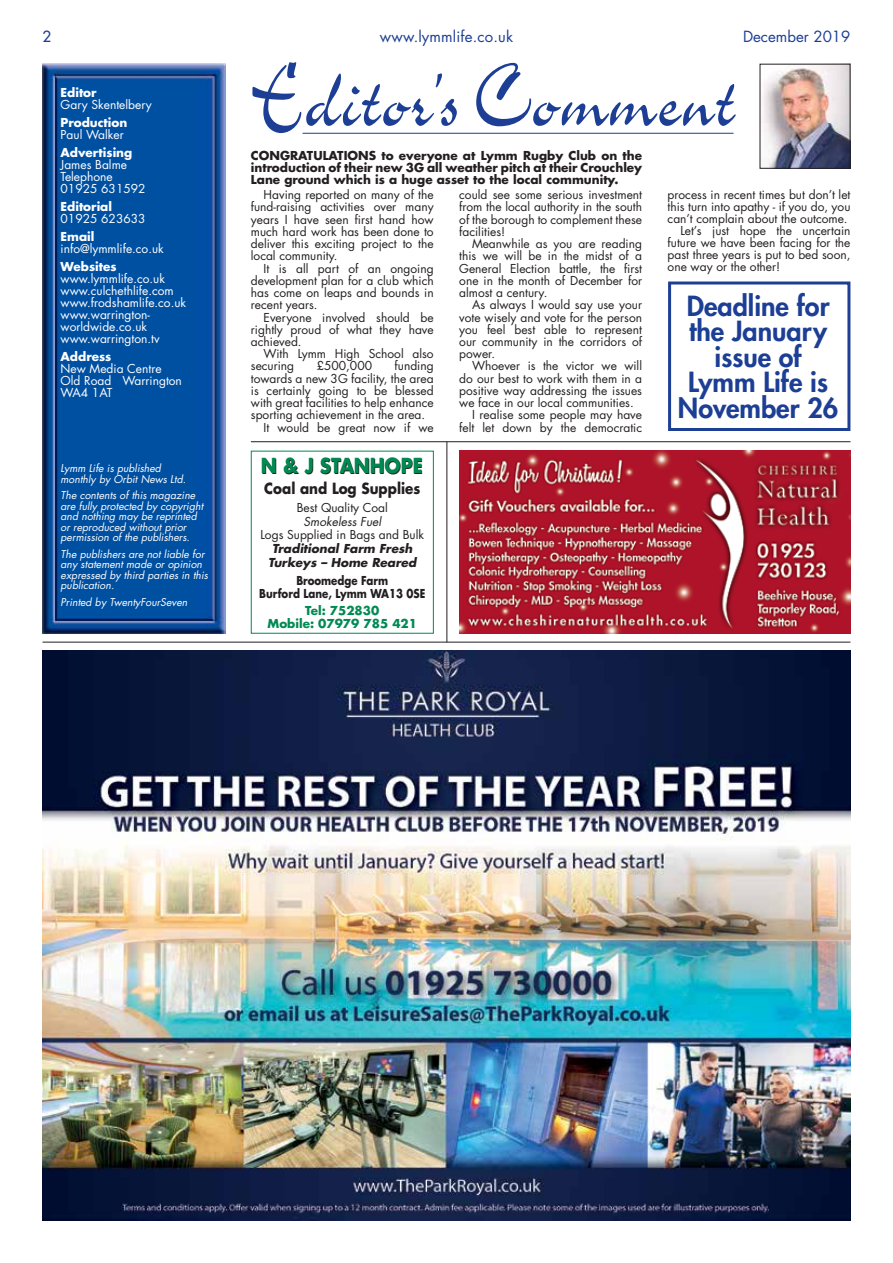
<style>
.page{position:relative;width:893px;height:1263px;background:#fff}
.page>*{position:absolute;margin:0;border:0;box-sizing:border-box;transform-origin:0 0}
.t1{font:102px "Charme Std";color:#1c3e94;scale:.73 1}
.t2{font:800 27px/25.5px "Futura Std";color:#1c3e94;text-align:center}
.t3{font:700 20.25px "Futura Std";color:#008a52;scale:.9 1}
.t4{font:15px "Futura Std";letter-spacing:.01em;color:#1c3e94}
.t5{font:700 15px "Futura Std";color:#231f20;scale:.9 1}
.t6{font:500 15px "Futura Std";color:#1c3e94}
.t7{font:12px/12.3px "Futura Std";color:#231f20;text-align:justify}
.t8{font:12px "Futura Std";color:#fff}
.t9{font:700 12px/12px "Futura Std";color:#231f20;text-align:justify}
.t10{font:700 12px "Futura Std";color:#fff}
.t11{font:700 12px/13.5px "Futura Std";color:#231f20;text-align:center;scale:.85 1}
.t12{font:12px "Courier New";color:#000}
.t13{font:700 12px/13.5px "Futura Std";color:#008a52;text-align:center}
.t14{font:italic 10.5px/10.5px "Futura Std";color:#fff}
.s1{font-style:italic}
.s2{font-weight:700;font-style:italic}
</style>
<div class="page">
<img style="left:43px;top:64px;width:182px;height:570px">
<hr style="left:303px;top:133px;width:430px;height:1px;background:#1c3e94">
<hr style="left:251px;top:441px;width:599px;height:1px;background:#231f20">
<hr style="left:447px;top:441px;width:1px;height:201px;background:#231f20">
<img style="left:762px;top:66px;width:86px;height:101px">
<div style="left:760px;top:64px;width:90px;height:105px;border:1px solid #231f20"></div>
<div style="left:668px;top:281px;width:182px;height:150px;border:3px solid #1c3e94"></div>
<hr style="left:43px;top:642px;width:807px;height:1px;background:#231f20">
<svg style="left:251px;top:451px;width:183px;height:183px"></svg>
<img style="left:43px;top:650px;width:807px;height:570px">
<img style="left:459px;top:451px;width:391px;height:183px">
<p class="t6" style="left:43px;top:27px;width:10px">2</p>
<p class="t4" style="left:380px;top:27px;width:135px">www.lymmlife.co.uk</p>
<p class="t4" style="left:743px;top:27px;width:109px">December 2019</p>
<p class="t10" style="left:61px;top:85px;width:38px">Editor</p>
<p class="t8" style="left:61px;top:97px;width:93px">Gary Skentelbery</p>
<p class="t10" style="left:61px;top:115px;width:68px">Production</p>
<p class="t8" style="left:61px;top:127px;width:65px">Paul Walker</p>
<p class="t10" style="left:61px;top:145px;width:73px">Advertising</p>
<p class="t8" style="left:61px;top:157px;width:68px">James Balme</p>
<p class="t8" style="left:61px;top:169px;width:54px">Telephone</p>
<p class="t8" style="left:61px;top:181px;width:87px">01925 631592</p>
<p class="t10" style="left:61px;top:199px;width:53px">Editorial</p>
<p class="t8" style="left:61px;top:211px;width:87px">01925 623633</p>
<p class="t10" style="left:61px;top:229px;width:35px">Email</p>
<p class="t8" style="left:61px;top:241px;width:105px">info@lymmlife.co.uk</p>
<p class="t10" style="left:61px;top:259px;width:58px">Websites</p>
<p class="t8" style="left:61px;top:271px;width:106px">www.lymmlife.co.uk</p>
<p class="t8" style="left:61px;top:283px;width:115px">www.culchethlife.com</p>
<p class="t8" style="left:61px;top:295px;width:127px">www.frodshamlife.co.uk</p>
<p class="t8" style="left:61px;top:307px;width:91px">www.warrington-</p>
<p class="t8" style="left:61px;top:319px;width:88px">worldwide.co.uk</p>
<p class="t8" style="left:61px;top:331px;width:100px">www.warrington.tv</p>
<p class="t10" style="left:61px;top:349px;width:52px">Address</p>
<p class="t8" style="left:61px;top:361px;width:103px">New Media Centre</p>
<p class="t8" style="left:61px;top:373px;width:123px">Old Road Warrington</p>
<p class="t8" style="left:61px;top:385px;width:53px">WA4 1AT</p>
<p class="t14" style="left:61px;top:463px;width:102px">Lymm Life is published</p>
<p class="t14" style="left:61px;top:474px;width:127px">monthly by Orbit News Ltd.</p>
<p class="t14" style="left:61px;top:490px;width:144px">The contents of this magazine are fully protected by copyright and nothing may be reprinted or reproduced without prior permission of the publishers.</p>
<p class="t14" style="left:61px;top:549px;width:149px">The publishers are not liable for any statement made or opinion expressed by third parties in this publication.</p>
<p class="t14" style="left:61px;top:597px;width:128px">Printed by TwentyFourSeven</p>
<p class="t1" style="left:251px;top:49px;width:666px">Editor’s Comment</p>
<p class="t9" style="left:251px;top:149px;width:393px">CONGRATULATIONS to everyone at Lymm Rugby Club on the introduction of their new 3G all weather pitch at their Crouchley Lane ground which is a huge asset to the local community.</p>
<p class="t7" style="left:251px;top:189px;width:184px;text-indent:13px">Having reported on many of the fund-raising activities over many years I have seen first hand how much hard work has been done to deliver this exciting project to the local community.</p>
<p class="t7" style="left:251px;top:262px;width:184px;text-indent:13px">It is all part of an ongoing development plan for a club which has come on leaps and bounds in recent years.</p>
<p class="t7" style="left:251px;top:311px;width:184px;text-indent:13px">Everyone involved should be rightly proud of what they have achieved.</p>
<p class="t7" style="left:251px;top:348px;width:184px;text-indent:13px">With Lymm High School also securing</p>
<p class="t7" style="left:459px;top:189px;width:184px">could see some serious investment from the local authority in the south of the borough to complement these facilities!</p>
<p class="t7" style="left:459px;top:238px;width:184px;text-indent:13px">Meanwhile as you are reading this we will be in the midst of a General Election battle, the first one in the month of December for almost a century.</p>
<p class="t7" style="left:459px;top:299px;width:184px;text-indent:13px">As always I would say use your vote wisely and vote for the person you feel best able to represent our community in the corridors of power.</p>
<p class="t7" style="left:459px;top:360px;width:184px;text-indent:13px">Whoever is the victor we will do our best to work with them in a positive way addressing the issues we face in our local communities.</p>
<p class="t7" style="left:459px;top:409px;width:184px;text-align:right">I realise some people may have felt let down by the democratic</p>
<p class="t7" style="left:251px;top:360px;width:184px;text-indent:144px">funding towards a new 3G facility, the area is certainly going to be blessed with great facilities to help enhance sporting achievement in the area.</p>
<p class="t7" style="left:264px;top:421px;width:172px">It would be great now if we</p>
<p class="t7" style="left:317px;top:360px;width:57px">£500,000</p>
<p class="t12" style="left:255px;top:408px;width:318px">N &amp; J Stanhope Ad 01/10/2019 14:18 Page 1</p>
<p class="t3" style="left:261px;top:452px;width:181px">N &amp; J STANHOPE</p>
<p class="t5" style="left:264px;top:479px;width:175px">Coal and Log Supplies</p>
<p class="t7" style="left:260px;top:501px;width:165px;line-height:13.8px;text-align:center">Best Quality Coal<br><span class="s1">Smokeless Fuel<br></span>Logs Supplied in Bags and Bulk<br><span class="s2">Traditional Farm Fresh<br>Turkeys – Home Reared</span></p>
<p class="t11" style="left:259px;top:573px;width:197px">Broomedge Farm<br>Burford Lane, Lymm WA13 0SE</p>
<p class="t13" style="left:268px;top:603px;width:151px">Tel: 752830<br>Mobile: 07979 785 421</p>
<p class="t7" style="left:668px;top:189px;width:184px">process in recent times but don’t let this turn into apathy - if you do, you can’t complain about the outcome.</p>
<p class="t7" style="left:668px;top:225px;width:184px;text-indent:13px">Let’s just hope the uncertain future we have been facing for the past three years is put to bed soon, one way or the other!</p>
<p class="t2" style="left:687px;top:293px;width:144px">Deadline for the January issue of</p>
<p class="t2" style="left:688px;top:369px;width:141px">Lymm Life is</p>
<p class="t2" style="left:678px;top:395px;width:162px">November 26</p>
</div>
